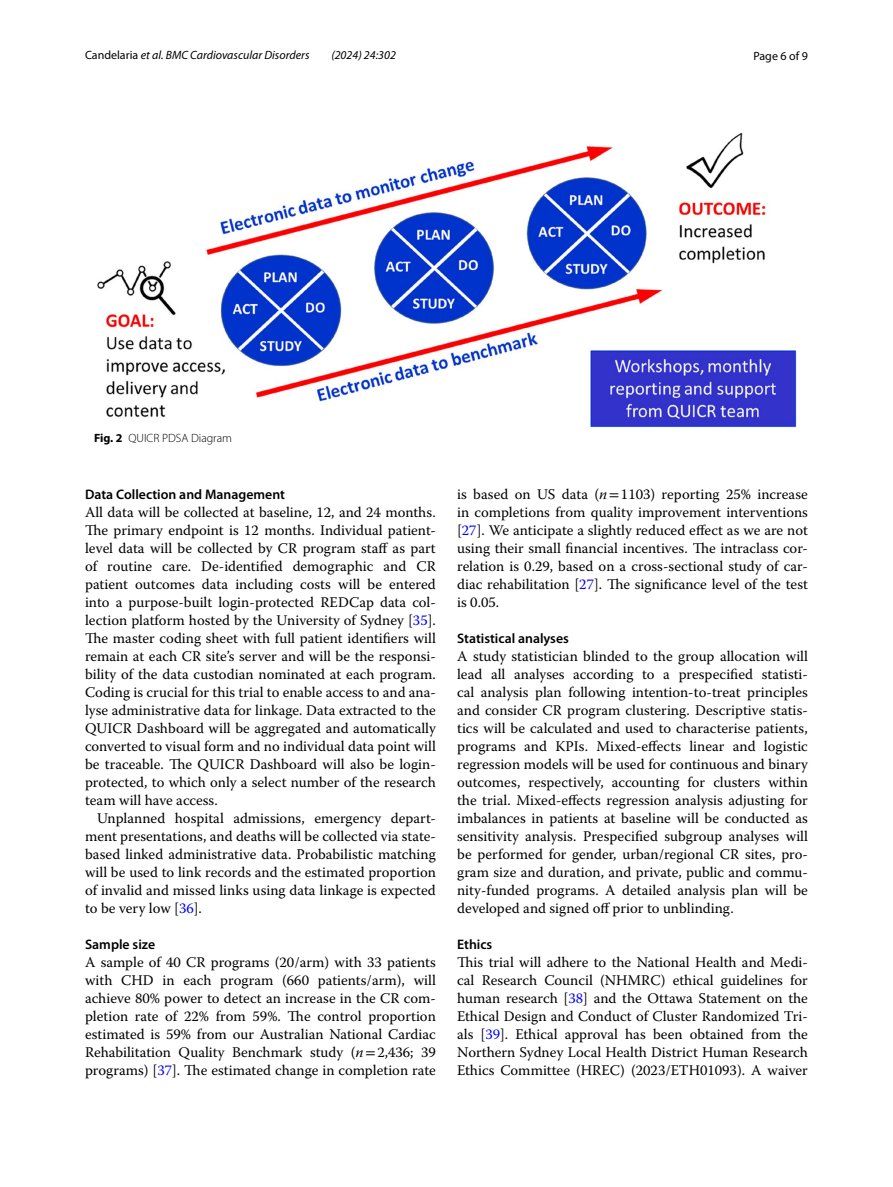
<style>
.page{position:relative;width:893px;height:1187px;background:#fff}
.page>*{position:absolute;margin:0;border:0;box-sizing:border-box;transform-origin:0 0}
.t1{font:14.7px/18px "Warnock Pro";color:#000;text-align:justify}
.t2{font:600 13.8px "Myriad Pro";color:#000}
.t3{font:italic 12px "Myriad Pro";color:#000}
.t4{font:300 12px "Myriad Pro";color:#000}
.t5{font:12px "Myriad Pro";color:#000}
.s1{font-style:normal}
.s2{font-weight:700}
.s3{color:#00f}
.s4{font-style:italic}
.s5{font-family:"STIX"}
</style>
<div class="page">
<img style="left:97px;top:133px;width:700px;height:294px">
<p class="t3" style="left:85px;top:48px;width:226px"><span class="s1">Candelaria</span> et al. BMC Cardiovascular Disorders</p>
<p class="t3" style="left:331px;top:48px;width:66px">(2024) 24:302</p>
<p class="t5" style="left:753px;top:48px;width:56px">Page 6 of 9</p>
<p class="t4" style="left:94px;top:432px;width:139px"><span class="s2">Fig. 2</span> QUICR PDSA Diagram</p>
<p class="t2" style="left:85px;top:485px;width:201px">Data Collection and Management</p>
<p class="t1" style="left:85px;top:502px;width:352px">All data will be collected at baseline, 12, and 24 months.<br>The primary endpoint is 12 months. Individual patient&shy;level data will be collected by CR program staff as part of routine care. De-identified demographic and CR patient outcomes data including costs will be entered into a purpose-built login-protected REDCap data col&shy;lection platform hosted by the University of Sydney [<span class="s3">35</span>].<br>The master coding sheet with full patient identifiers will remain at each CR site’s server and will be the responsi&shy;bility of the data custodian nominated at each program.<br>Coding is crucial for this trial to enable access to and ana&shy;lyse administrative data for linkage. Data extracted to the QUICR Dashboard will be aggregated and automatically converted to visual form and no individual data point will be traceable. The QUICR Dashboard will also be login&shy;protected, to which only a select number of the research team will have access.</p>
<p class="t1" style="left:85px;top:808px;width:352px;text-indent:12px">Unplanned hospital admissions, emergency depart&shy;ment presentations, and deaths will be collected via state&shy;based linked administrative data. Probabilistic matching will be used to link records and the estimated proportion of invalid and missed links using data linkage is expected to be very low [<span class="s3">36</span>].</p>
<p class="t2" style="left:85px;top:935px;width:72px">Sample size</p>
<p class="t1" style="left:85px;top:952px;width:352px">A sample of 40 CR programs (20/arm) with 33 patients with CHD in each program (660 patients/arm), will achieve 80% power to detect an increase in the CR com&shy;pletion rate of 22% from 59%. The control proportion estimated is 59% from our Australian National Cardiac Rehabilitation Quality Benchmark study (<span class="s4">n</span><span class="s5">=</span>2,436; 39 programs) [<span class="s3">37</span>]. The estimated change in completion rate</p>
<p class="t1" style="left:457px;top:485px;width:352px">is based on US data (<span class="s4">n</span><span class="s5">=</span>1103) reporting 25% increase in completions from quality improvement interventions [<span class="s3">27</span>]. We anticipate a slightly reduced effect as we are not using their small financial incentives. The intraclass cor&shy;relation is 0.29, based on a cross-sectional study of car&shy;diac rehabilitation [<span class="s3">27</span>]. The significance level of the test is 0.05.</p>
<p class="t2" style="left:457px;top:629px;width:113px">Statistical analyses</p>
<p class="t1" style="left:457px;top:647px;width:352px">A study statistician blinded to the group allocation will lead all analyses according to a prespecified statisti&shy;cal analysis plan following intention-to-treat principles and consider CR program clustering. Descriptive statis&shy;tics will be calculated and used to characterise patients, programs and KPIs. Mixed-effects linear and logistic regression models will be used for continuous and binary outcomes, respectively, accounting for clusters within the trial. Mixed-effects regression analysis adjusting for imbalances in patients at baseline will be conducted as sensitivity analysis. Prespecified subgroup analyses will be performed for gender, urban/regional CR sites, pro&shy;gram size and duration, and private, public and commu&shy;nity-funded programs. A detailed analysis plan will be developed and signed off prior to unblinding.</p>
<p class="t2" style="left:457px;top:935px;width:37px">Ethics</p>
<p class="t1" style="left:457px;top:953px;width:352px">This trial will adhere to the National Health and Medi&shy;cal Research Council (NHMRC) ethical guidelines for human research [<span class="s3">38</span>] and the Ottawa Statement on the Ethical Design and Conduct of Cluster Randomized Tri&shy;als [<span class="s3">39</span>]. Ethical approval has been obtained from the Northern Sydney Local Health District Human Research Ethics Committee (HREC) (2023/ETH01093). A waiver</p>
</div>
